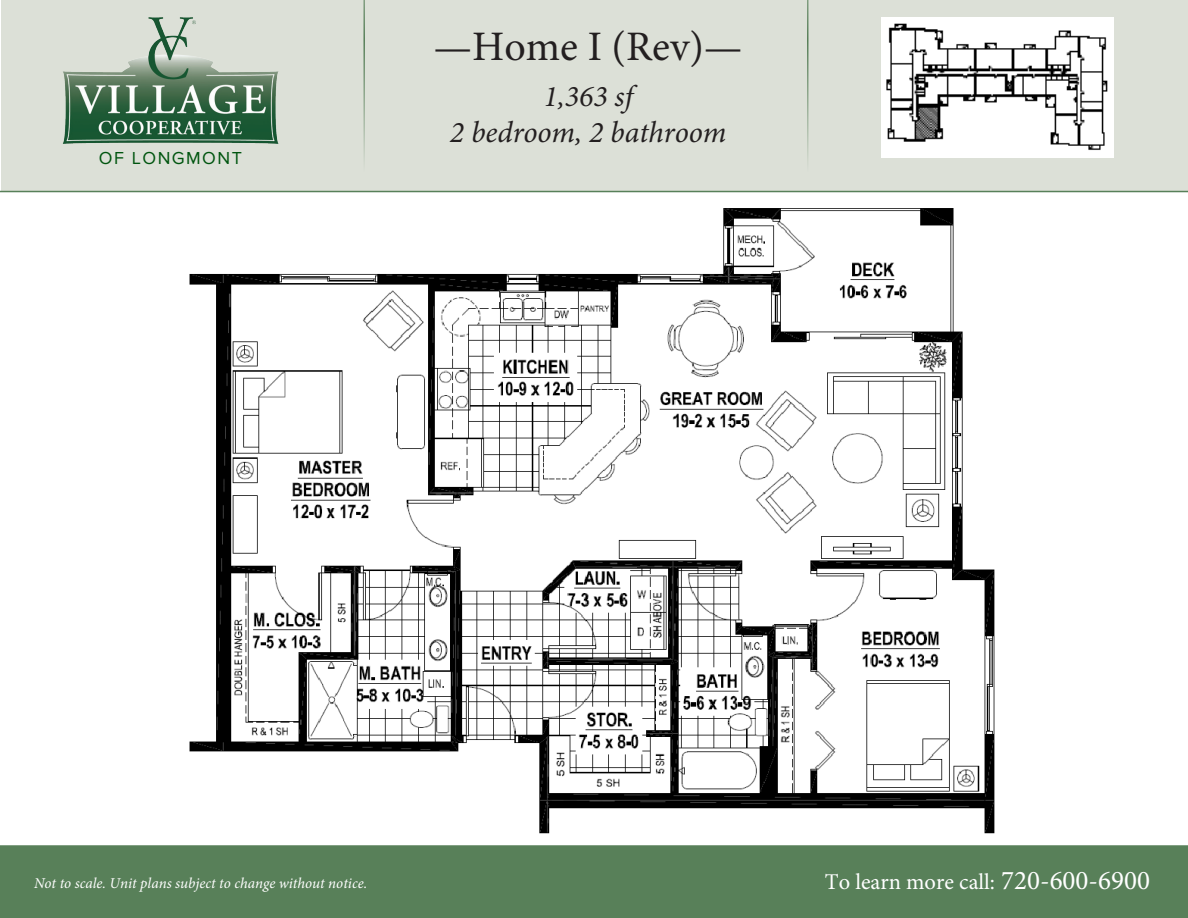
<style>
.page{position:relative;width:1188px;height:918px;background:#fff}
.page>*{position:absolute;margin:0;border:0;box-sizing:border-box;transform-origin:0 0}
.t1{font:42px "Minion Pro";color:#231f20}
.t2{font:italic 30px/36px "Minion Pro";color:#231f20;text-align:center}
.t3{font:22.5px "Minion Pro";color:#fff}
.t4{font:18px "Proxima Nova";letter-spacing:.085em;color:#00550f}
.t5{font:italic 15px "Minion Pro";color:#fff}
.s1{font-size:27px}
</style>
<div class="page">
<div style="left:0;top:0;width:1188px;height:192px;background:#dce0d7"></div>
<div style="left:0;top:847px;width:1188px;height:71px;background:#588059"></div>
<hr style="left:363px;top:0;width:2px;height:173px;background:#588059">
<hr style="left:807px;top:0;width:1px;height:173px;background:#588059">
<img style="left:881px;top:18px;width:232px;height:139px">
<img style="left:189px;top:208px;width:806px;height:625px">
<img style="left:59px;top:0;width:228px;height:151px">
<p class="t4" style="left:99px;top:148px;width:145px">OF LONGMONT</p>
<p class="t1" style="left:434px;top:18px;width:311px">—Home I (Rev)—</p>
<p class="t2" style="left:450px;top:79px;width:278px">1,363 sf<br>2 bedroom, 2 bathroom</p>
<p class="t5" style="left:34px;top:873px;width:335px">Not to scale. Unit plans subject to change without notice.</p>
<p class="t3" style="left:825px;top:867px;width:327px">To learn more call: <span class="s1">720-600-6900</span></p>
</div>
